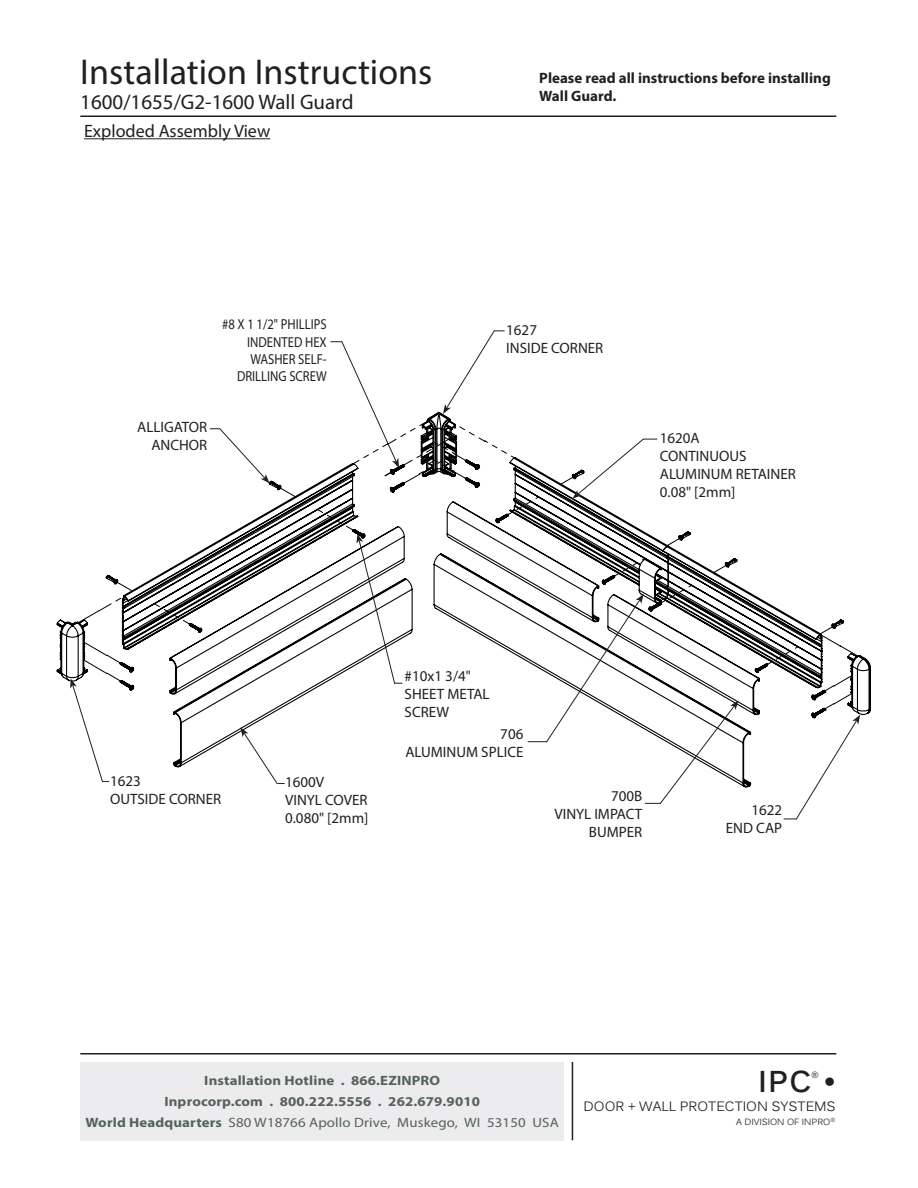
<style>
.page{position:relative;width:918px;height:1188px;background:#fff}
.page>*{position:absolute;margin:0;border:0;box-sizing:border-box;transform-origin:0 0}
.t1{font:36px "Myriad Pro";color:#231f20}
.t2{font:700 30px "Kalinga";color:#231f20}
.t3{font:21px "Myriad Pro";color:#231f20}
.t4{font:18px "Myriad Pro";color:#231f20}
.t5{font:15px/18px "Myriad Pro";color:#231f20;text-align:right}
.t6{font:700 15px/18px "Myriad Pro";color:#231f20}
.t7{font:14.4px/17.4px "Myriad Pro";color:#231f20;text-align:right;scale:.87 1}
.t8{font:700 13.5px/21px "Myriad Pro";letter-spacing:.01em;color:#56615a;text-align:center;scale:1.1 1}
.t9{font:13.5px "Kalinga";color:#231f20}
.t10{font:9px "Kalinga";color:#231f20}
.t11{font:700 9px "Kalinga";color:#231f20}
.s1{font-weight:400}
</style>
<div class="page">
<hr style="left:80px;top:1053px;width:756px;height:1px;background:#231f20">
<hr style="left:572px;top:1062px;width:1px;height:78px;background:#231f20">
<hr style="left:80px;top:116px;width:756px;height:1px;background:#231f20">
<div style="left:80px;top:1062px;width:484px;height:78px;background:#ececee"></div>
<hr style="left:84px;top:138px;width:186px;height:1px;background:#231f20">
<svg style="left:56px;top:428px;width:815px;height:360px"></svg>
<svg style="left:755px;top:668px;width:4px;height:6px"></svg>
<svg style="left:129px;top:685px;width:6px;height:6px"></svg>
<svg style="left:129px;top:667px;width:5px;height:6px"></svg>
<svg style="left:767px;top:646px;width:32px;height:19px"></svg>
<svg style="left:819px;top:623px;width:40px;height:34px"></svg>
<svg style="left:277px;top:485px;width:19px;height:13px"></svg>
<svg style="left:198px;top:627px;width:4px;height:6px"></svg>
<svg style="left:153px;top:603px;width:37px;height:22px"></svg>
<svg style="left:77px;top:579px;width:56px;height:45px"></svg>
<svg style="left:240px;top:727px;width:45px;height:58px"></svg>
<svg style="left:70px;top:641px;width:51px;height:142px"></svg>
<svg style="left:210px;top:428px;width:60px;height:55px"></svg>
<svg style="left:784px;top:674px;width:76px;height:146px"></svg>
<svg style="left:316px;top:330px;width:423px;height:474px"></svg>
<h1 class="t1" style="left:80px;top:49px;width:354px">Installation Instructions</h1>
<h3 class="t3" style="left:80px;top:89px;width:275px">1600/1655/G2-1600 Wall Guard</h3>
<p class="t4" style="left:84px;top:120px;width:188px">Exploded Assembly View</p>
<p class="t6" style="left:539px;top:68px;width:293px">Please read all instructions before installing<br>Wall Guard.</p>
<p class="t7" style="left:222px;top:315px;width:122px">#8 X 1 1/2" PHILLIPS<br>INDENTED HEX<br>WASHER SELF-<br>DRILLING SCREW</p>
<p class="t5" style="left:506px;top:321px;width:32px">1627</p>
<p class="t5" style="left:506px;top:339px;width:99px">INSIDE CORNER</p>
<p class="t5" style="left:137px;top:418px;width:72px">ALLIGATOR</p>
<p class="t5" style="left:151px;top:436px;width:57px">ANCHOR</p>
<p class="t5" style="left:660px;top:428px;width:41px">1620A</p>
<p class="t5" style="left:660px;top:446px;width:88px">CONTINUOUS</p>
<p class="t5" style="left:660px;top:464px;width:137px">ALUMINUM RETAINER</p>
<p class="t5" style="left:660px;top:482px;width:77px">0.08" [2mm]</p>
<p class="t5" style="left:110px;top:772px;width:32px">1623</p>
<p class="t5" style="left:110px;top:790px;width:113px">OUTSIDE CORNER</p>
<p class="t5" style="left:285px;top:773px;width:41px">1600V</p>
<p class="t5" style="left:285px;top:791px;width:84px">VINYL COVER</p>
<p class="t5" style="left:285px;top:809px;width:85px">0.080" [2mm]</p>
<p class="t5" style="left:405px;top:666px;width:68px">#10x1 3/4"</p>
<p class="t5" style="left:405px;top:684px;width:87px">SHEET METAL</p>
<p class="t5" style="left:405px;top:702px;width:46px">SCREW</p>
<p class="t5" style="left:500px;top:725px;width:25px">706</p>
<p class="t5" style="left:405px;top:743px;width:120px">ALUMINUM SPLICE</p>
<p class="t5" style="left:611px;top:787px;width:33px">700B</p>
<p class="t5" style="left:554px;top:805px;width:89px">VINYL IMPACT<br>BUMPER</p>
<p class="t5" style="left:751px;top:801px;width:32px">1622</p>
<p class="t5" style="left:726px;top:819px;width:58px">END CAP</p>
<p class="t8" style="left:86px;top:1070px;width:432px">Installation Hotline . 866.EZINPRO<br>Inprocorp.com . 800.222.5556 . 262.679.9010<br>World Headquarters <span class="s1">S80 W18766 Apollo Drive, Muskego, WI 53150 USA</span></p>
<h2 class="t2" style="left:758px;top:1061px;width:80px">IPC •</h2>
<p class="t11" style="left:812px;top:1069px;width:9px">®</p>
<p class="t9" style="left:584px;top:1098px;width:254px">DOOR + WALL PROTECTION SYSTEMS</p>
<p class="t10" style="left:736px;top:1116px;width:100px">A DIVISION OF INPRO<sup>®</sup></p>
</div>
